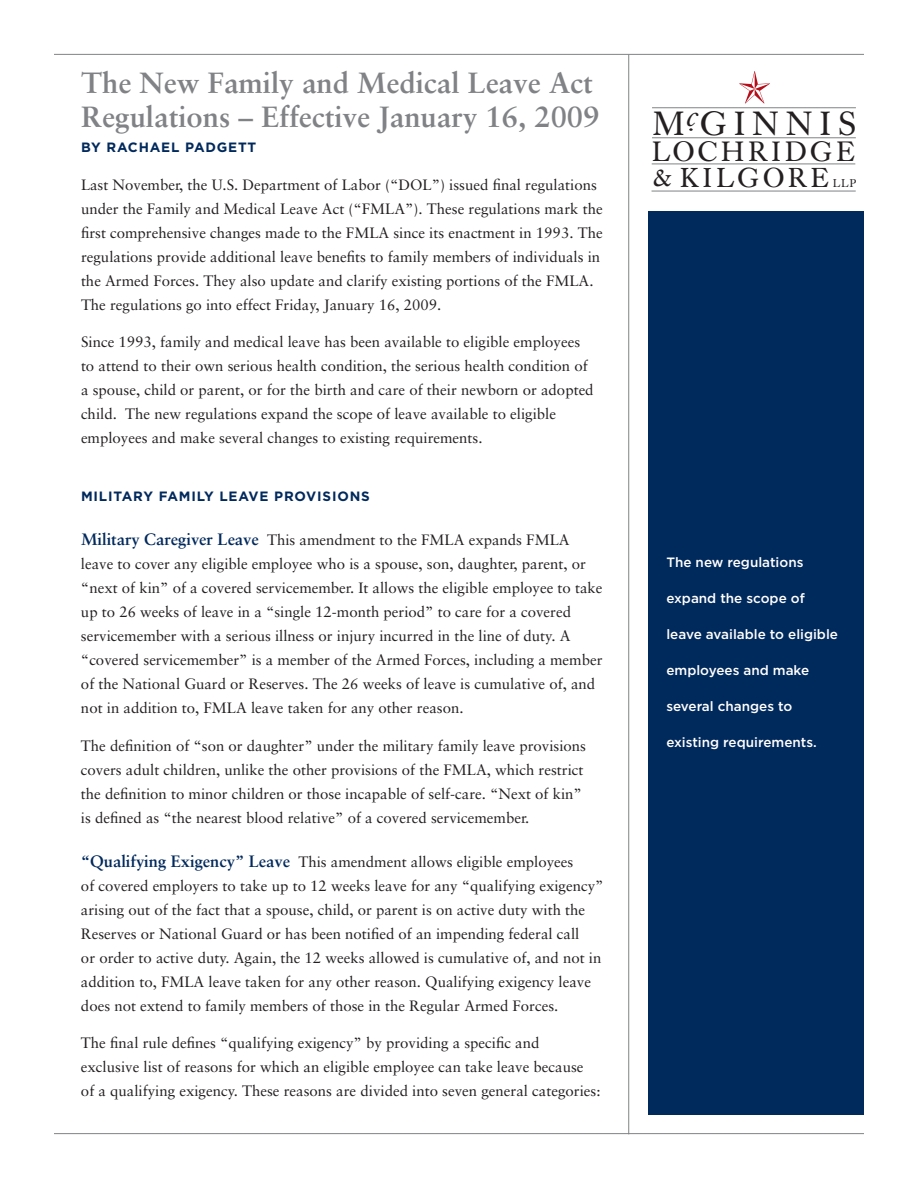
<style>
.page{position:relative;width:918px;height:1188px;background:#fff}
.page>*{position:absolute;margin:0;border:0;box-sizing:border-box;transform-origin:0 0}
.t1{font:33.15px "Caslon Book BE";letter-spacing:.24em;color:#231f20}
.t2{font:700 29.25px/34.5px "Sabon";color:#808285}
.t3{font:italic 29.1px "Caslon Book BE";color:#231f20}
.t4{font:27.6px "Caslon Book BE";letter-spacing:.15em;color:#231f20}
.t5{font:27px "Caslon Book BE";letter-spacing:.15em;color:#231f20}
.t6{font:15px/24px "Sabon";color:#231f20}
.t7{font:500 13.5px "Gotham";color:#fff}
.t8{font:700 13.5px "Gotham";letter-spacing:.06em;color:#00295c}
.t9{font:11.1px "Caslon Book BE";color:#231f20}
.s1{font-weight:700;font-size:16.5px;color:#00295c}
.s2{font-size:25.5px}
</style>
<div class="page">
<div style="left:648px;top:211px;width:216px;height:904px;background:#00295c"></div>
<svg style="left:739px;top:71px;width:31px;height:33px"></svg>
<svg style="left:689px;top:128px;width:4px;height:3px"></svg>
<hr style="left:652px;top:137px;width:204px;height:1px;background:#808285">
<hr style="left:652px;top:164px;width:203px;height:1px;background:#808285">
<hr style="left:652px;top:191px;width:204px;height:1px;background:#808285">
<hr style="left:652px;top:107px;width:204px;height:1px;background:#808285">
<hr style="left:628px;top:54px;width:1px;height:1080px;background:#808285">
<hr style="left:54px;top:54px;width:810px;height:1px;background:#808285">
<hr style="left:54px;top:1133px;width:810px;height:1px;background:#808285">
<h2 class="t2" style="left:81px;top:64px;width:520px">The New Family and Medical Leave Act<br>Regulations – Effective January 16, 2009</h2>
<p class="t8" style="left:81px;top:140px;width:177px">BY RACHAEL PADGETT</p>
<p class="t6" style="left:81px;top:172px;width:523px">Last November, the U.S. Department of Labor (“DOL”) issued final regulations under the Family and Medical Leave Act (“FMLA”). These regulations mark the first comprehensive changes made to the FMLA since its enactment in 1993. The regulations provide additional leave benefits to family members of individuals in the Armed Forces. They also update and clarify existing portions of the FMLA.<br>The regulations go into effect Friday, January 16, 2009.</p>
<p class="t6" style="left:81px;top:330px;width:514px">Since 1993, family and medical leave has been available to eligible employees to attend to their own serious health condition, the serious health condition of a spouse, child or parent, or for the birth and care of their newborn or adopted child. The new regulations expand the scope of leave available to eligible employees and make several changes to existing requirements.</p>
<p class="t8" style="left:81px;top:488px;width:290px">MILITARY FAM ILY LEAVE PROVISIONS</p>
<p class="t6" style="left:81px;top:528px;width:523px"><span class="s1">Military Caregiver Leave</span> This amendment to the FMLA expands FMLA leave to cover any eligible employee who is a spouse, son, daughter, parent, or “next of kin” of a covered servicemember. It allows the eligible employee to take up to 26 weeks of leave in a “single 12-month period” to care for a covered servicemember with a serious illness or injury incurred in the line of duty. A “covered servicemember” is a member of the Armed Forces, including a member of the National Guard or Reserves. The 26 weeks of leave is cumulative of, and not in addition to, FMLA leave taken for any other reason.</p>
<p class="t6" style="left:81px;top:733px;width:507px">The definition of “son or daughter” under the military family leave provisions covers adult children, unlike the other provisions of the FMLA, which restrict the definition to minor children or those incapable of self-care. “Next of kin” is defined as “the nearest blood relative” of a covered servicemember.</p>
<p class="t6" style="left:81px;top:850px;width:524px"><span class="s1">“Qualifying Exigency” Leave</span> This amendment allows eligible employees<br>of covered employers to take up to 12 weeks leave for any “qualifying exigency” arising out of the fact that a spouse, child, or parent is on active duty with the Reserves or National Guard or has been notified of an impending federal call<br>or order to active duty. Again, the 12 weeks allowed is cumulative of, and not in addition to, FMLA leave taken for any other reason. Qualifying exigency leave does not extend to family members of those in the Regular Armed Forces.</p>
<p class="t6" style="left:81px;top:1031px;width:521px">The final rule defines “qualifying exigency” by providing a specific and exclusive list of reasons for which an eligible employee can take leave because of a qualifying exigency. These reasons are divided into seven general categories:</p>
<h1 class="t1" style="left:653px;top:104px;width:204px">M GINNIS</h1>
<h3 class="t3" style="left:686px;top:99px;width:12px">c</h3>
<h3 class="t4" style="left:653px;top:135px;width:204px">LOCHRIDGE</h3>
<h3 class="t5" style="left:653px;top:162px;width:177px"><span class="s2">&amp;</span> KILGORE</h3>
<p class="t9" style="left:833px;top:176px;width:24px">LLP</p>
<p class="t7" style="left:666px;top:555px;width:139px">The new regulations</p>
<p class="t7" style="left:666px;top:591px;width:140px">expand the scope of</p>
<p class="t7" style="left:666px;top:627px;width:173px">leave available to eligible</p>
<p class="t7" style="left:666px;top:663px;width:144px">employees and make</p>
<p class="t7" style="left:666px;top:699px;width:127px">several changes to</p>
<p class="t7" style="left:666px;top:735px;width:152px">existing requirements.</p>
</div>
